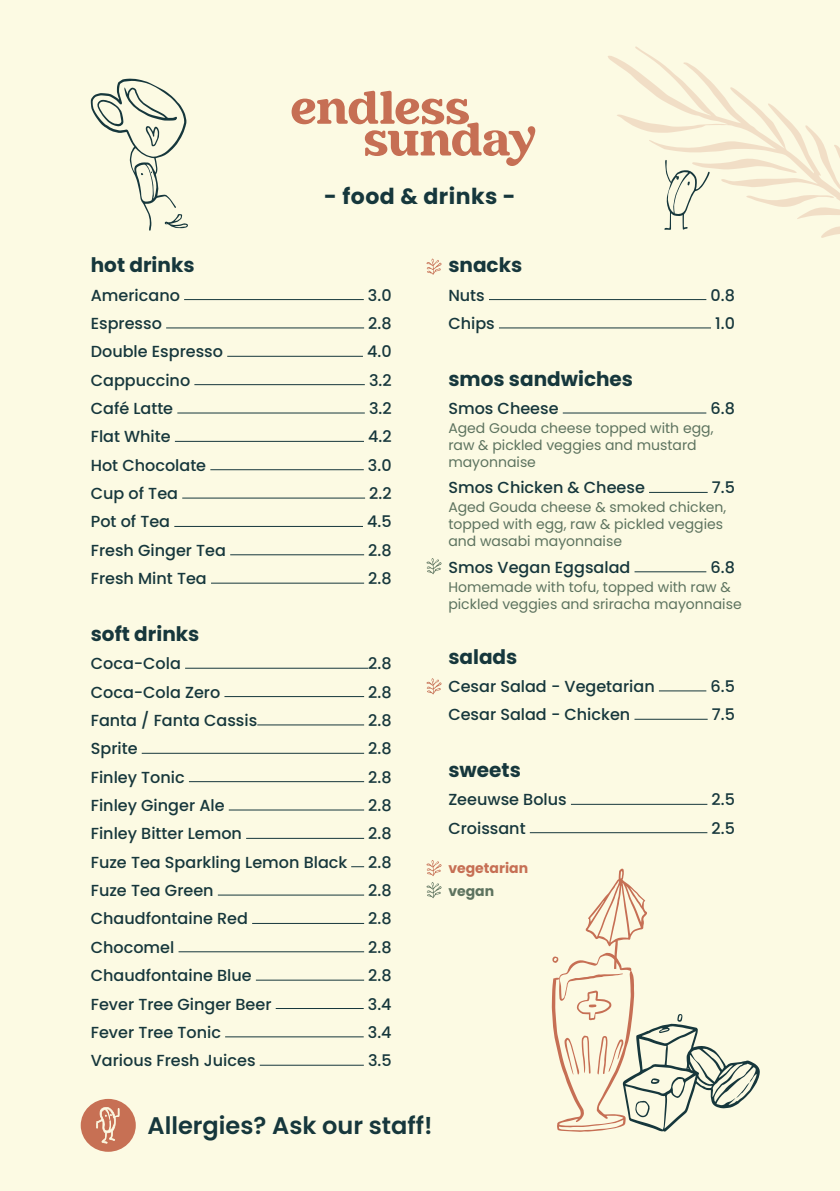
<style>
.page{position:relative;width:840px;height:1191px;background:#fff}
.page>*{position:absolute;margin:0;border:0;box-sizing:border-box;transform-origin:0 0}
.t1{font:600 24px "Poppins";color:#16373c}
.t2{font:700 22px "Poppins";letter-spacing:.02em;color:#16373c}
.t3{font:700 20px "Poppins";color:#16373c}
.t4{font:500 16px "Poppins";color:#16373c}
.t5{font:14px/17px "Poppins";color:#5d735f}
.t6{font:700 14px "Poppins";color:#c66f54}
.t7{font:700 14px "Poppins";color:#5d735f}
</style>
<div class="page">
<div style="left:0;top:0;width:839px;height:1191px;background:#fcfae3"></div>
<svg style="left:291px;top:91px;width:244px;height:75px"></svg>
<svg style="left:551px;top:868px;width:208px;height:264px"></svg>
<svg style="left:91px;top:79px;width:97px;height:152px"></svg>
<svg style="left:607px;top:46px;width:232px;height:255px"></svg>
<svg style="left:426px;top:558px;width:15px;height:16px"></svg>
<svg style="left:426px;top:678px;width:15px;height:16px"></svg>
<svg style="left:426px;top:258px;width:15px;height:17px"></svg>
<svg style="left:426px;top:860px;width:15px;height:16px"></svg>
<svg style="left:426px;top:882px;width:15px;height:16px"></svg>
<hr style="left:184px;top:299px;width:179px;height:1px;background:#16373c">
<hr style="left:166px;top:327px;width:198px;height:1px;background:#16373c">
<hr style="left:227px;top:356px;width:136px;height:1px;background:#16373c">
<hr style="left:194px;top:384px;width:170px;height:1px;background:#16373c">
<hr style="left:177px;top:413px;width:187px;height:1px;background:#16373c">
<hr style="left:175px;top:441px;width:189px;height:1px;background:#16373c">
<hr style="left:210px;top:469px;width:153px;height:1px;background:#16373c">
<hr style="left:182px;top:498px;width:183px;height:1px;background:#16373c">
<hr style="left:174px;top:526px;width:189px;height:1px;background:#16373c">
<hr style="left:230px;top:554px;width:134px;height:1px;background:#16373c">
<hr style="left:211px;top:583px;width:153px;height:1px;background:#16373c">
<hr style="left:185px;top:668px;width:183px;height:1px;background:#16373c">
<hr style="left:224px;top:696px;width:140px;height:1px;background:#16373c">
<hr style="left:257px;top:724px;width:107px;height:1px;background:#16373c">
<hr style="left:142px;top:753px;width:222px;height:1px;background:#16373c">
<hr style="left:189px;top:781px;width:175px;height:1px;background:#16373c">
<hr style="left:229px;top:809px;width:135px;height:1px;background:#16373c">
<hr style="left:246px;top:838px;width:118px;height:1px;background:#16373c">
<svg style="left:351px;top:866px;width:13px;height:1px"></svg>
<hr style="left:218px;top:894px;width:146px;height:1px;background:#16373c">
<hr style="left:252px;top:923px;width:112px;height:1px;background:#16373c">
<hr style="left:178px;top:951px;width:186px;height:1px;background:#16373c">
<hr style="left:256px;top:979px;width:108px;height:1px;background:#16373c">
<hr style="left:275px;top:1008px;width:88px;height:1px;background:#16373c">
<hr style="left:225px;top:1036px;width:138px;height:1px;background:#16373c">
<hr style="left:259px;top:1064px;width:104px;height:1px;background:#16373c">
<hr style="left:488px;top:299px;width:218px;height:1px;background:#16373c">
<hr style="left:498px;top:327px;width:212px;height:1px;background:#16373c">
<hr style="left:562px;top:413px;width:144px;height:1px;background:#16373c">
<hr style="left:648px;top:492px;width:59px;height:1px;background:#16373c">
<hr style="left:634px;top:571px;width:72px;height:1px;background:#16373c">
<hr style="left:658px;top:690px;width:48px;height:1px;background:#16373c">
<hr style="left:634px;top:719px;width:73px;height:1px;background:#16373c">
<hr style="left:570px;top:804px;width:137px;height:1px;background:#16373c">
<hr style="left:529px;top:832px;width:178px;height:1px;background:#16373c">
<svg style="left:664px;top:125px;width:175px;height:105px"></svg>
<div style="left:81px;top:1098px;width:55px;height:53px;background:#c77054;border-radius:50%"></div>
<svg style="left:96px;top:1107px;width:23px;height:36px"></svg>
<h2 class="t2" style="left:324px;top:184px;width:193px">- food &amp; drinks -</h2>
<p class="t3" style="left:91px;top:254px;width:105px">hot drinks</p>
<p class="t4" style="left:91px;top:286px;width:91px">Americano</p>
<p class="t4" style="left:368px;top:286px;width:25px">3.0</p>
<p class="t4" style="left:91px;top:314px;width:73px">Espresso</p>
<p class="t4" style="left:368px;top:314px;width:25px">2.8</p>
<p class="t4" style="left:91px;top:342px;width:134px">Double Espresso</p>
<p class="t4" style="left:367px;top:342px;width:26px">4.0</p>
<p class="t4" style="left:91px;top:371px;width:101px">Cappuccino</p>
<p class="t4" style="left:369px;top:371px;width:24px">3.2</p>
<p class="t4" style="left:91px;top:399px;width:84px">Café Latte</p>
<p class="t4" style="left:369px;top:399px;width:24px">3.2</p>
<p class="t4" style="left:91px;top:427px;width:81px">Flat White</p>
<p class="t4" style="left:368px;top:427px;width:25px">4.2</p>
<p class="t4" style="left:91px;top:456px;width:117px">Hot Chocolate</p>
<p class="t4" style="left:368px;top:456px;width:25px">3.0</p>
<p class="t4" style="left:91px;top:484px;width:89px">Cup of Tea</p>
<p class="t4" style="left:369px;top:484px;width:24px">2.2</p>
<p class="t4" style="left:91px;top:512px;width:81px">Pot of Tea</p>
<p class="t4" style="left:367px;top:512px;width:26px">4.5</p>
<p class="t4" style="left:91px;top:541px;width:137px">Fresh Ginger Tea</p>
<p class="t4" style="left:368px;top:541px;width:25px">2.8</p>
<p class="t4" style="left:91px;top:569px;width:117px">Fresh Mint Tea</p>
<p class="t4" style="left:368px;top:569px;width:25px">2.8</p>
<p class="t3" style="left:91px;top:622px;width:110px">soft drinks</p>
<p class="t4" style="left:91px;top:654px;width:92px">Coca-Cola</p>
<p class="t4" style="left:368px;top:654px;width:25px">2.8</p>
<p class="t4" style="left:91px;top:682px;width:131px">Coca-Cola Zero</p>
<p class="t4" style="left:368px;top:682px;width:25px">2.8</p>
<p class="t4" style="left:91px;top:711px;width:168px">Fanta / Fanta Cassis</p>
<p class="t4" style="left:368px;top:711px;width:25px">2.8</p>
<p class="t4" style="left:91px;top:739px;width:48px">Sprite</p>
<p class="t4" style="left:368px;top:739px;width:25px">2.8</p>
<p class="t4" style="left:91px;top:767px;width:95px">Finley Tonic</p>
<p class="t4" style="left:368px;top:767px;width:25px">2.8</p>
<p class="t4" style="left:91px;top:796px;width:135px">Finley Ginger Ale</p>
<p class="t4" style="left:368px;top:796px;width:25px">2.8</p>
<p class="t4" style="left:91px;top:824px;width:152px">Finley Bitter Lemon</p>
<p class="t4" style="left:368px;top:824px;width:25px">2.8</p>
<p class="t4" style="left:91px;top:853px;width:258px">Fuze Tea Sparkling Lemon Black</p>
<p class="t4" style="left:368px;top:853px;width:25px">2.8</p>
<p class="t4" style="left:91px;top:881px;width:124px">Fuze Tea Green</p>
<p class="t4" style="left:368px;top:881px;width:25px">2.8</p>
<p class="t4" style="left:91px;top:909px;width:159px">Chaudfontaine Red</p>
<p class="t4" style="left:368px;top:909px;width:25px">2.8</p>
<p class="t4" style="left:91px;top:938px;width:85px">Chocomel</p>
<p class="t4" style="left:368px;top:938px;width:25px">2.8</p>
<p class="t4" style="left:91px;top:966px;width:162px">Chaudfontaine Blue</p>
<p class="t4" style="left:368px;top:966px;width:25px">2.8</p>
<p class="t4" style="left:91px;top:994px;width:182px">Fever Tree Ginger Beer</p>
<p class="t4" style="left:367px;top:994px;width:25px">3.4</p>
<p class="t4" style="left:91px;top:1023px;width:132px">Fever Tree Tonic</p>
<p class="t4" style="left:367px;top:1023px;width:25px">3.4</p>
<p class="t4" style="left:91px;top:1051px;width:166px">Various Fresh Juices</p>
<p class="t4" style="left:368px;top:1051px;width:25px">3.5</p>
<p class="t3" style="left:448px;top:254px;width:75px">snacks</p>
<p class="t4" style="left:448px;top:286px;width:38px">Nuts</p>
<p class="t4" style="left:710px;top:286px;width:26px">0.8</p>
<p class="t4" style="left:448px;top:314px;width:48px">Chips</p>
<p class="t4" style="left:714px;top:314px;width:21px">1.0</p>
<p class="t3" style="left:448px;top:367px;width:186px">smos sandwiches</p>
<p class="t4" style="left:448px;top:399px;width:112px">Smos Cheese</p>
<p class="t4" style="left:710px;top:399px;width:26px">6.8</p>
<p class="t5" style="left:448px;top:420px;width:266px">Aged Gouda cheese topped with egg, raw &amp; pickled veggies and mustard mayonnaise</p>
<p class="t4" style="left:448px;top:478px;width:198px">Smos Chicken &amp; Cheese</p>
<p class="t4" style="left:711px;top:478px;width:25px">7.5</p>
<p class="t5" style="left:448px;top:499px;width:279px">Aged Gouda cheese &amp; smoked chicken, topped with egg, raw &amp; pickled veggies and wasabi mayonnaise</p>
<p class="t4" style="left:448px;top:558px;width:183px">Smos Vegan Eggsalad</p>
<p class="t4" style="left:710px;top:558px;width:26px">6.8</p>
<p class="t5" style="left:448px;top:578px;width:295px">Homemade with tofu, topped with raw &amp; pickled veggies and sriracha mayonnaise</p>
<p class="t3" style="left:448px;top:645px;width:70px">salads</p>
<p class="t4" style="left:448px;top:677px;width:208px">Cesar Salad - Vegetarian</p>
<p class="t4" style="left:710px;top:677px;width:26px">6.5</p>
<p class="t4" style="left:448px;top:705px;width:183px">Cesar Salad - Chicken</p>
<p class="t4" style="left:711px;top:705px;width:25px">7.5</p>
<p class="t3" style="left:448px;top:758px;width:74px">sweets</p>
<p class="t4" style="left:448px;top:790px;width:120px">Zeeuwse Bolus</p>
<p class="t4" style="left:711px;top:790px;width:25px">2.5</p>
<p class="t4" style="left:448px;top:819px;width:79px">Croissant</p>
<p class="t4" style="left:711px;top:819px;width:25px">2.5</p>
<p class="t6" style="left:448px;top:860px;width:81px">vegetarian</p>
<p class="t7" style="left:448px;top:883px;width:47px">vegan</p>
<h1 class="t1" style="left:147px;top:1111px;width:286px">Allergies? Ask our staff!</h1>
</div>
